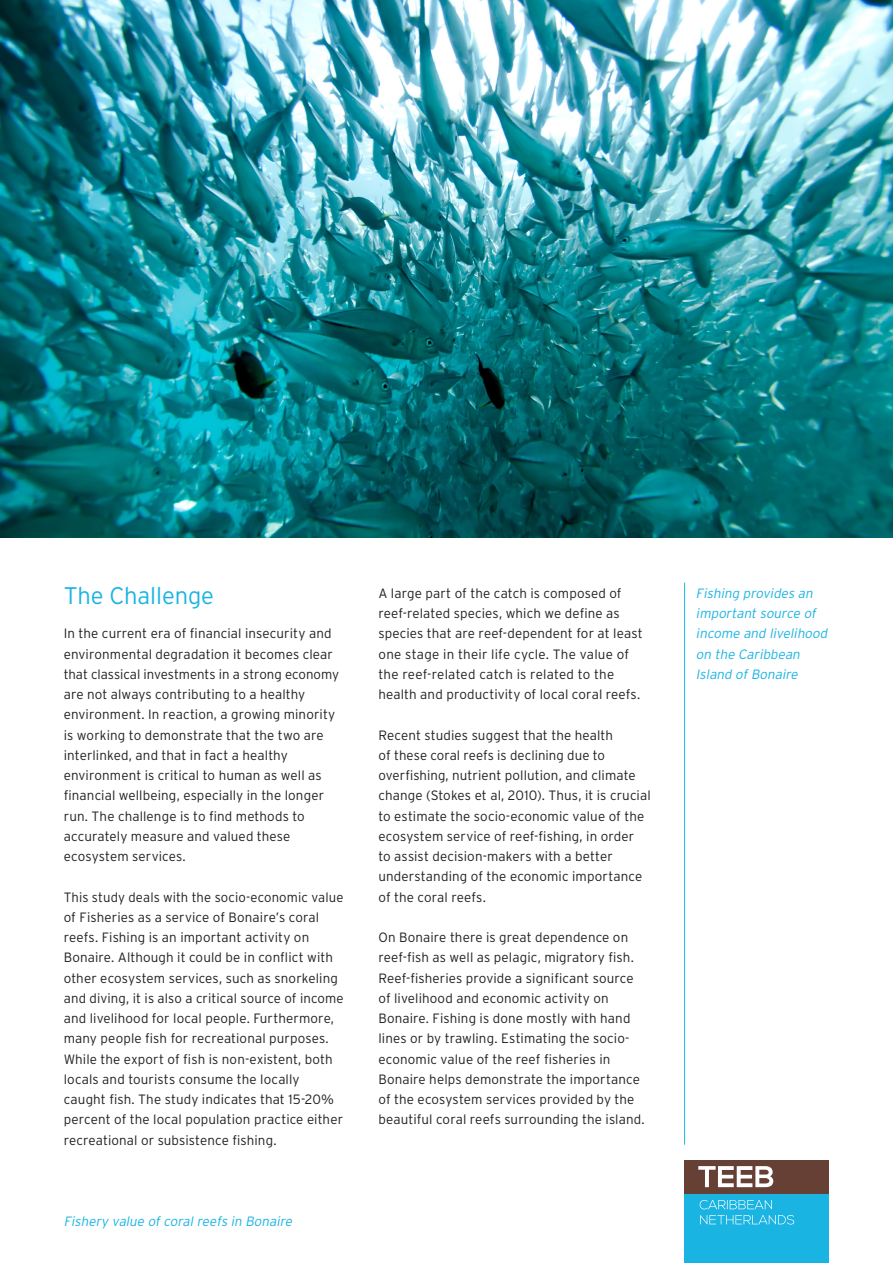
<style>
.page{position:relative;width:893px;height:1263px;background:#fff}
.page>*{position:absolute;margin:0;border:0;box-sizing:border-box;transform-origin:0 0}
.Header_New{font:300 24px "Interstate";letter-spacing:-.005em;color:#1ab4e3}
.Bodytekst{font:300 13.5px/20.2px "Interstate";letter-spacing:.01em;color:#231f20}
.Fotobijschrft{font:italic 300 13.5px/20.2px "Interstate";color:#1ab4e3}
.t1{font:300 12px "Interstate";color:#fff}
</style>
<div class="page">
<img style="left:0;top:0;width:893px;height:537px">
<hr style="left:684px;top:583px;width:1px;height:562px;background:#1ab4e3">
<div style="left:685px;top:1193px;width:144px;height:70px;background:#1ab4e3"></div>
<div style="left:685px;top:1160px;width:144px;height:33px;background:#663f35"></div>
<svg style="left:700px;top:1215px;width:94px;height:9px"></svg>
<svg style="left:700px;top:1200px;width:72px;height:9px"></svg>
<svg style="left:698px;top:1166px;width:75px;height:21px"></svg>
<p class="t1" style="left:822px;top:50px;width:8px">3</p>
<p class="Header_New" style="left:64px;top:582px;width:152px">The Challenge</p>
<p class="Bodytekst" style="left:64px;top:623px;width:277px">In the current era of financial insecurity and environmental degradation it becomes clear that classical investments in a strong economy are not always contributing to a healthy environment. In reaction, a growing minority is working to demonstrate that the two are interlinked, and that in fact a healthy environment is critical to human as well as financial wellbeing, especially in the longer run. The challenge is to find methods to accurately measure and valued these ecosystem services.</p>
<p class="Bodytekst" style="left:64px;top:887px;width:281px">This study deals with the socio-economic value of Fisheries as a service of Bonaire’s coral reefs. Fishing is an important activity on Bonaire. Although it could be in conflict with other ecosystem services, such as snorkeling and diving, it is also a critical source of income and livelihood for local people. Furthermore, many people fish for recreational purposes.<br>While the export of fish is non-existent, both locals and tourists consume the locally caught fish. The study indicates that 15-20% percent of the local population practice either recreational or subsistence fishing.</p>
<p class="Fotobijschrft" style="left:64px;top:1211px;width:233px">Fishery value of coral reefs in Bonaire</p>
<p class="Bodytekst" style="left:378px;top:583px;width:266px">A large part of the catch is composed of reef-related species, which we define as species that are reef-dependent for at least one stage in their life cycle. The value of</p>
<p class="Bodytekst" style="left:378px;top:664px;width:237px">the reef-related catch is related to the</p>
<p class="Bodytekst" style="left:378px;top:684px;width:263px">health and productivity of local coral reefs.</p>
<p class="Bodytekst" style="left:378px;top:725px;width:236px">Recent studies suggest that the health</p>
<p class="Bodytekst" style="left:378px;top:745px;width:274px">of these coral reefs is declining due to overfishing, nutrient pollution, and climate change (Stokes et al, 2010). Thus, it is crucial to estimate the socio-economic value of the ecosystem service of reef-fishing, in order</p>
<p class="Bodytekst" style="left:378px;top:846px;width:265px">to assist decision-makers with a better understanding of the economic importance</p>
<p class="Bodytekst" style="left:378px;top:887px;width:109px">of the coral reefs.</p>
<p class="Bodytekst" style="left:378px;top:927px;width:268px">On Bonaire there is great dependence on reef-fish as well as pelagic, migratory fish.<br>Reef-fisheries provide a significant source of livelihood and economic activity on Bonaire. Fishing is done mostly with hand lines or by trawling. Estimating the socio&shy;economic value of the reef fisheries in Bonaire helps demonstrate the importance of the ecosystem services provided by the beautiful coral reefs surrounding the island.</p>
<p class="Fotobijschrft" style="left:696px;top:583px;width:136px">Fishing provides an important source of income and livelihood on the Caribbean<br>Island of Bonaire</p>
</div>
